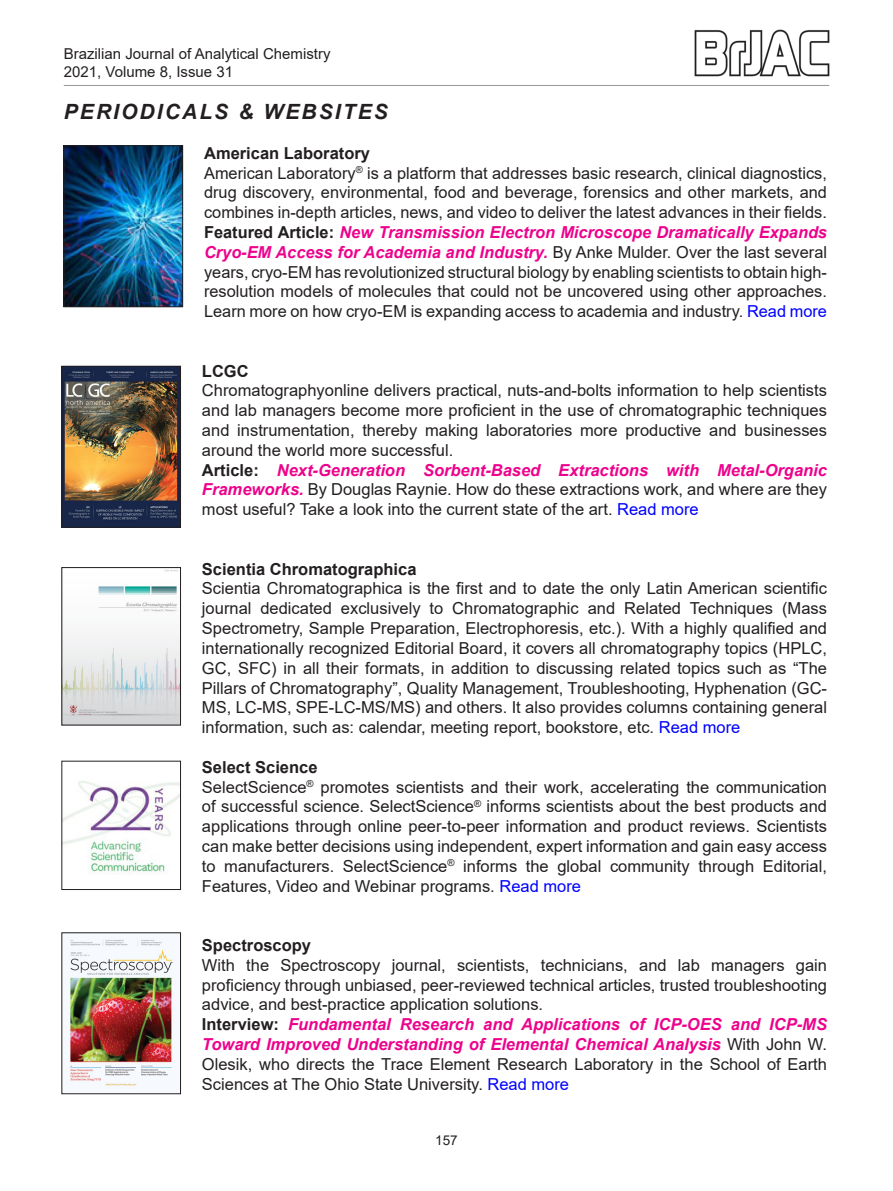
<style>
.page{position:relative;width:893px;height:1191px;background:#fff}
.page>*{position:absolute;margin:0;border:0;box-sizing:border-box;transform-origin:0 0}
.t1{font:italic 700 21px "Arial";letter-spacing:.1em;color:#231f20}
.Texto_corrido{font:16.5px/19.8px "Arial";color:#231f20;text-align:justify}
.t2{font:700 16.5px "Arial";color:#231f20}
.Subtítulo_Itálico_Bo{font:15px "Arial";color:#231f20}
.t3{font:13.5px "Arial";color:#231f20}
.s1{font-weight:700}
.s2{font-weight:700;font-style:italic;color:#ed028c}
.s3{color:#00f}
</style>
<div class="page">
<img style="left:694px;top:29px;width:136px;height:48px">
<hr style="left:64px;top:85px;width:765px;height:1px;background:#939598">
<img style="left:64px;top:368px;width:115px;height:157px">
<div style="left:62px;top:366px;width:119px;height:161px;border:1px solid #231f20"></div>
<img style="left:64px;top:570px;width:115px;height:153px">
<div style="left:62px;top:567px;width:119px;height:158px;border:1px solid #231f20"></div>
<img style="left:64px;top:781px;width:115px;height:94px">
<img style="left:69px;top:938px;width:105px;height:150px">
<div style="left:62px;top:932px;width:119px;height:162px;border:1px solid #231f20"></div>
<img style="left:66px;top:148px;width:115px;height:157px">
<div style="left:64px;top:146px;width:119px;height:161px;border:1px solid #231f20"></div>
<p class="Subtítulo_Itálico_Bo" style="left:64px;top:43px;width:268px">Brazilian Journal of Analytical Chemistry</p>
<p class="Subtítulo_Itálico_Bo" style="left:64px;top:61px;width:171px">2021, Volume 8, Issue 31</p>
<p class="t1" style="left:64px;top:98px;width:326px">PERIODICALS &amp; WEBSITES</p>
<p class="t2" style="left:204px;top:141px;width:167px">American Laboratory</p>
<p class="Texto_corrido" style="left:204px;top:163px;width:624px">American Laboratory<sup>®</sup> is a platform that addresses basic research, clinical diagnostics, drug discovery, environmental, food and beverage, forensics and other markets, and combines in-depth articles, news, and video to deliver the latest advances in their fields.</p>
<p class="Texto_corrido" style="left:204px;top:222px;width:624px"><span class="s1">Featured Article:</span> <span class="s2">New Transmission Electron Microscope Dramatically Expands Cryo-EM Access for Academia and Industry.</span> By Anke Mulder. Over the last several years, cryo-EM has revolutionized structural biology by enabling scientists to obtain high&shy;resolution models of molecules that could not be uncovered using other approaches.<br>Learn more on how cryo-EM is expanding access to academia and industry. <span class="s3">Read more</span></p>
<p class="t2" style="left:202px;top:359px;width:48px">LCGC</p>
<p class="Texto_corrido" style="left:202px;top:380px;width:627px">Chromatographyonline delivers practical, nuts-and-bolts information to help scientists and lab managers become more proficient in the use of chromatographic techniques and instrumentation, thereby making laboratories more productive and businesses around the world more successful.</p>
<p class="Texto_corrido" style="left:202px;top:460px;width:627px"><span class="s1">Article:</span> <span class="s2">Next-Generation Sorbent-Based Extractions with Metal-Organic Frameworks.</span> By Douglas Raynie. How do these extractions work, and where are they most useful? Take a look into the current state of the art. <span class="s3">Read more</span></p>
<p class="t2" style="left:202px;top:557px;width:216px">Scientia Chromatographica</p>
<p class="Texto_corrido" style="left:202px;top:578px;width:627px">Scientia Chromatographica is the first and to date the only Latin American scientific journal dedicated exclusively to Chromatographic and Related Techniques (Mass Spectrometry, Sample Preparation, Electrophoresis, etc.). With a highly qualified and internationally recognized Editorial Board, it covers all chromatography topics (HPLC, GC, SFC) in all their formats, in addition to discussing related topics such as “The Pillars of Chromatography”, Quality Management, Troubleshooting, Hyphenation (GC-MS, LC-MS, SPE-LC-MS/MS) and others. It also provides columns containing general information, such as: calendar, meeting report, bookstore, etc. <span class="s3">Read more</span></p>
<p class="t2" style="left:202px;top:755px;width:117px">Select Science</p>
<p class="Texto_corrido" style="left:202px;top:776px;width:627px">SelectScience<sup>®</sup> promotes scientists and their work, accelerating the communication of successful science. SelectScience<sup>®</sup> informs scientists about the best products and applications through online peer-to-peer information and product reviews. Scientists can make better decisions using independent, expert information and gain easy access to manufacturers. SelectScience<sup>®</sup> informs the global community through Editorial, Features, Video and Webinar programs. <span class="s3">Read more</span></p>
<p class="t2" style="left:202px;top:933px;width:111px">Spectroscopy</p>
<p class="Texto_corrido" style="left:202px;top:955px;width:627px">With the Spectroscopy journal, scientists, technicians, and lab managers gain proficiency through unbiased, peer-reviewed technical articles, trusted troubleshooting advice, and best-practice application solutions.</p>
<p class="Texto_corrido" style="left:202px;top:1014px;width:627px"><span class="s1">Interview:</span> <span class="s2">Fundamental Research and Applications of ICP-OES and ICP-MS Toward Improved Understanding of Elemental Chemical Analysis</span> With John W.<br>Olesik, who directs the Trace Element Research Laboratory in the School of Earth Sciences at The Ohio State University. <span class="s3">Read more</span></p>
<p class="t3" style="left:435px;top:1130px;width:24px">157</p>
</div>
